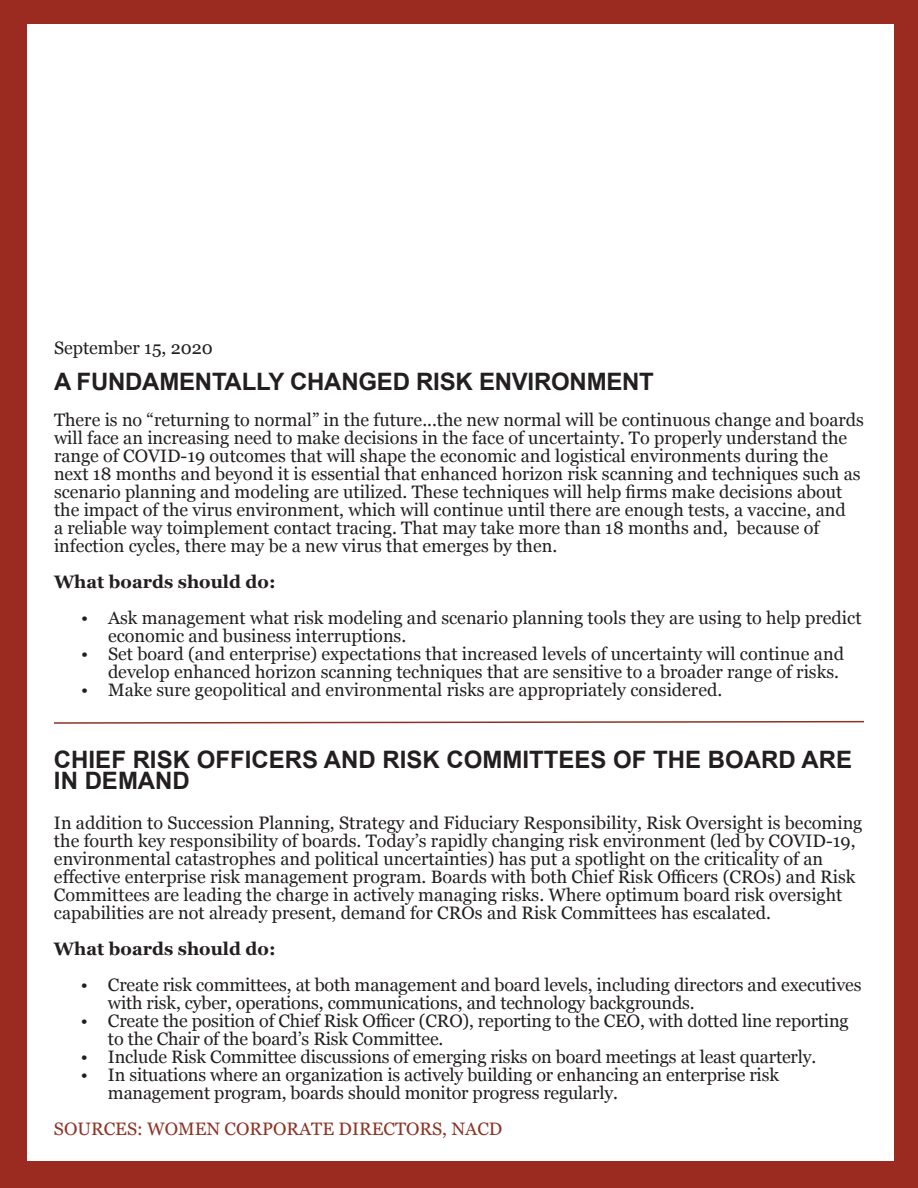
<style>
.page{position:relative;width:918px;height:1188px;background:#9b2b20}
.page>*{position:absolute;margin:0;border:0;box-sizing:border-box;transform-origin:0 0}
.t1{font:700 24px/21px "Arial";color:#231f20}
.t2{font:18px/18px "Georgia";color:#231f20}
.t3{font:700 18px "Georgia";color:#231f20}
.t4{font:18px "Georgia";color:#8c3526}
</style>
<div class="page">
<div style="left:27px;top:24px;width:867px;height:1137px;background:#fff"></div>
<svg style="left:54px;top:720px;width:810px;height:4px"></svg>
<p class="t2" style="left:54px;top:338px;width:160px">September 15, 2020</p>
<p class="t1" style="left:54px;top:372px;width:601px">A FUNDAMENTALLY CHANGED RISK ENVIRONMENT</p>
<p class="t2" style="left:54px;top:410px;width:811px">There is no “returning to normal” in the future...the new normal will be continuous change and boards will face an increasing need to make decisions in the face of uncertainty. To properly understand the range of COVID-19 outcomes that will shape the economic and logistical environments during the next 18 months and beyond it is essential that enhanced horizon risk scanning and techniques such as scenario planning and modeling are utilized. These techniques will help firms make decisions about the impact of the virus environment, which will continue until there are enough tests, a vaccine, and<br>a reliable way toimplement contact tracing. That may take more than 18 months and, because of infection cycles, there may be a new virus that emerges by then.</p>
<p class="t3" style="left:54px;top:568px;width:223px">What boards should do:</p>
<p class="t2" style="left:81px;top:608px;width:782px">• Ask management what risk modeling and scenario planning tools they are using to help predict</p>
<p class="t2" style="left:108px;top:626px;width:300px">economic and business interruptions.</p>
<p class="t2" style="left:81px;top:644px;width:765px">• Set board (and enterprise) expectations that increased levels of uncertainty will continue and</p>
<p class="t2" style="left:108px;top:662px;width:733px">develop enhanced horizon scanning techniques that are sensitive to a broader range of risks.</p>
<p class="t2" style="left:81px;top:680px;width:643px">• Make sure geopolitical and environmental risks are appropriately considered.</p>
<p class="t1" style="left:54px;top:750px;width:800px">CHIEF RISK OFFICERS AND RISK COMMITTEES OF THE BOARD ARE<br>IN DEMAND</p>
<p class="t2" style="left:54px;top:813px;width:810px">In addition to Succession Planning, Strategy and Fiduciary Responsibility, Risk Oversight is becoming the fourth key responsibility of boards. Today’s rapidly changing risk environment (led by COVID-19,</p>
<p class="t2" style="left:54px;top:849px;width:803px">environmental catastrophes and political uncertainties) has put a spotlight on the criticality of an effective enterprise risk management program. Boards with both Chief Risk Officers (CROs) and Risk Committees are leading the charge in actively managing risks. Where optimum board risk oversight capabilities are not already present, demand for CROs and Risk Committees has escalated.</p>
<p class="t3" style="left:54px;top:935px;width:223px">What boards should do:</p>
<p class="t2" style="left:108px;top:975px;width:755px;text-indent:-27px">• Create risk committees, at both management and board levels, including directors and executives with risk, cyber, operations, communications, and technology backgrounds.</p>
<p class="t2" style="left:108px;top:1011px;width:742px;text-indent:-27px">• Create the position of Chief Risk Officer (CRO), reporting to the CEO, with dotted line reporting to the Chair of the board’s Risk Committee.</p>
<p class="t2" style="left:81px;top:1047px;width:737px">• Include Risk Committee discussions of emerging risks on board meetings at least quarterly.</p>
<p class="t2" style="left:108px;top:1065px;width:673px;text-indent:-27px">• In situations where an organization is actively building or enhancing an enterprise risk management program, boards should monitor progress regularly.</p>
<p class="t4" style="left:54px;top:1115px;width:450px">SOURCES: WOMEN CORPORATE DIRECTORS, NACD</p>
</div>
